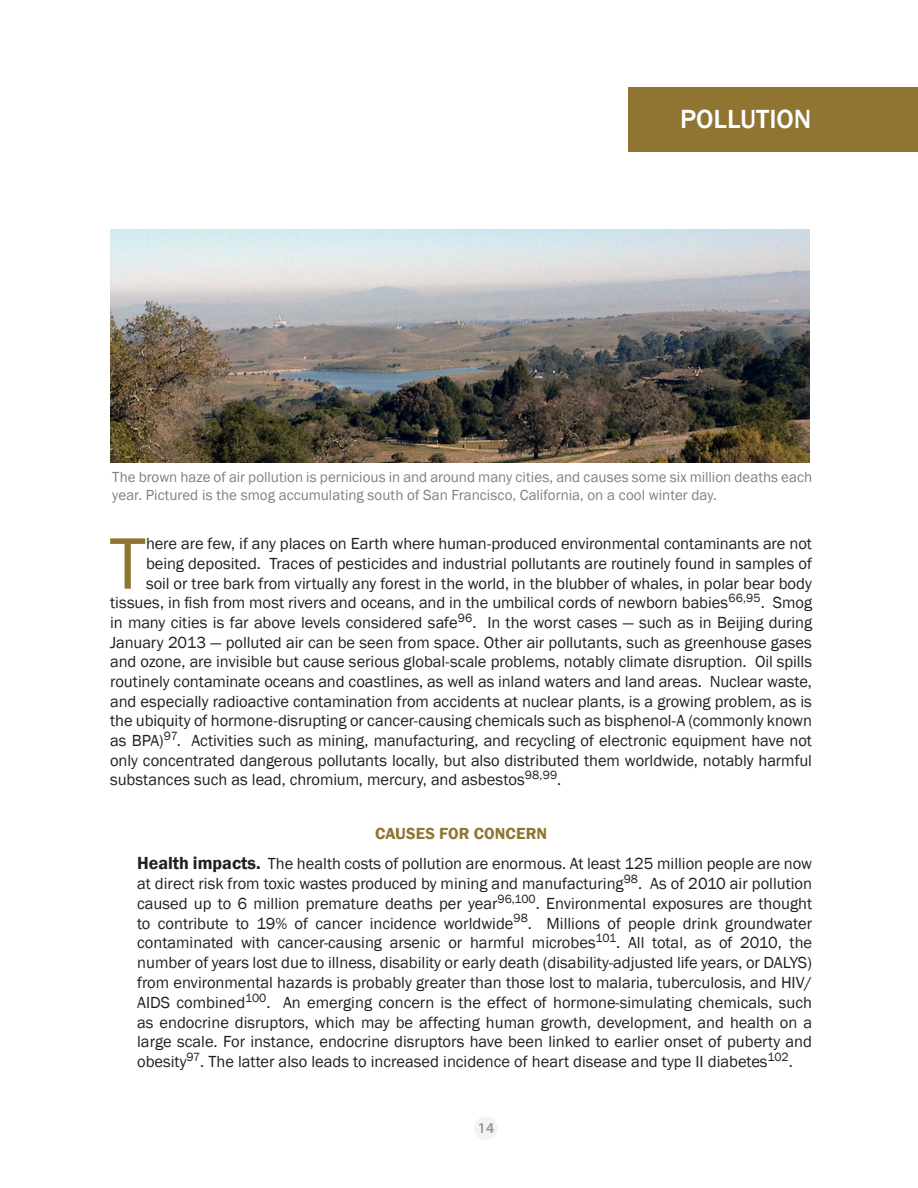
<style>
.page{position:relative;width:918px;height:1188px;background:#fff}
.page>*{position:absolute;margin:0;border:0;box-sizing:border-box;transform-origin:0 0}
.t1{font:75.45px "Franklin Gothic";color:#907532}
.t2{font:500 27px "Franklin Gothic";color:#fff}
.t3{font:16.5px/19.8px "Franklin Gothic";letter-spacing:-.005em;color:#231f20}
.t4{font:600 16.5px "Franklin Gothic";color:#907532}
.t5{font:15px/18px "Franklin Gothic";color:#808084}
.t6{font:600 15px "Myriad Pro";color:#939598}
.s1{font-weight:600;color:#907532}
.s2{font-weight:600;font-size:18px}
</style>
<div class="page">
<div style="left:474px;top:1117px;width:24px;height:23px;background:#f2f3f4;border-radius:50%"></div>
<img style="left:110px;top:230px;width:700px;height:233px">
<div style="left:629px;top:87px;width:289px;height:64px;background:#907532"></div>
<h2 class="t2" style="left:680px;top:103px;width:133px">POLLUTION</h2>
<p class="t5" style="left:112px;top:469px;width:701px">The brown haze of air pollution is pernicious in and around many cities, and causes some six million deaths each year. Pictured is the smog accumulating south of San Francisco, California, on a cool winter day.</p>
<h1 class="t1" style="left:109px;top:517px;width:38px">T</h1>
<p class="t3" style="left:146px;top:534px;width:667px">here are few, if any places on Earth where human-produced environmental contaminants are not</p>
<p class="t3" style="left:146px;top:554px;width:668px">being deposited. Traces of pesticides and industrial pollutants are routinely found in samples of</p>
<p class="t3" style="left:146px;top:574px;width:667px">soil or tree bark from virtually any forest in the world, in the blubber of whales, in polar bear body</p>
<p class="t3" style="left:110px;top:593px;width:704px">tissues, in fish from most rivers and oceans, and in the umbilical cords of newborn babies<sup>66,95</sup>. Smog</p>
<p class="t3" style="left:110px;top:613px;width:703px">in many cities is far above levels considered safe<sup>96</sup>. In the worst cases — such as in Beijing during</p>
<p class="t3" style="left:110px;top:633px;width:703px">January 2013 — polluted air can be seen from space. Other air pollutants, such as greenhouse gases</p>
<p class="t3" style="left:110px;top:652px;width:703px">and ozone, are invisible but cause serious global-scale problems, notably climate disruption. Oil spills</p>
<p class="t3" style="left:110px;top:672px;width:703px">routinely contaminate oceans and coastlines, as well as inland waters and land areas. Nuclear waste,</p>
<p class="t3" style="left:110px;top:692px;width:703px">and especially radioactive contamination from accidents at nuclear plants, is a growing problem, as is</p>
<p class="t3" style="left:110px;top:711px;width:703px">the ubiquity of hormone-disrupting or cancer-causing chemicals such as bisphenol-A (commonly known</p>
<p class="t3" style="left:110px;top:731px;width:703px">as BPA)<sup>97</sup>. Activities such as mining, manufacturing, and recycling of electronic equipment have not</p>
<p class="t3" style="left:110px;top:751px;width:703px">only concentrated dangerous pollutants locally, but also distributed them worldwide, notably harmful</p>
<p class="t3" style="left:110px;top:770px;width:453px">substances such as lead, chromium, mercury, and asbestos<sup>98,99</sup>.</p>
<p class="t4" style="left:375px;top:823px;width:42px">CAUSES</p>
<p class="t3" style="left:137px;top:818px;width:677px;line-height:30.6px;text-indent:302px"><span class="s1">FOR CONCERN<br></span><span class="s2">HEALTH IMPACTS.</span> The health costs of pollution are enormous. At least 125 million people are now</p>
<p class="t3" style="left:137px;top:874px;width:677px;text-align:justify">at direct risk from toxic wastes produced by mining and manufacturing<sup>98</sup>. As of 2010 air pollution caused up to 6 million premature deaths per year<sup>96,100</sup>. Environmental exposures are thought to contribute to 19% of cancer incidence worldwide<sup>98</sup>. Millions of people drink groundwater contaminated with cancer-causing arsenic or harmful microbes<sup>101</sup>. All total, as of 2010, the number of years lost due to illness, disability or early death (disability-adjusted life years, or DALYS) from environmental hazards is probably greater than those lost to malaria, tuberculosis, and HIV/ AIDS combined<sup>100</sup>. An emerging concern is the effect of hormone-simulating chemicals, such as endocrine disruptors, which may be affecting human growth, development, and health on a large scale. For instance, endocrine disruptors have been linked to earlier onset of puberty and obesity<sup>97</sup>. The latter also leads to increased incidence of heart disease and type II diabetes<sup>102</sup>.</p>
<p class="t6" style="left:478px;top:1119px;width:18px">14</p>
</div>
